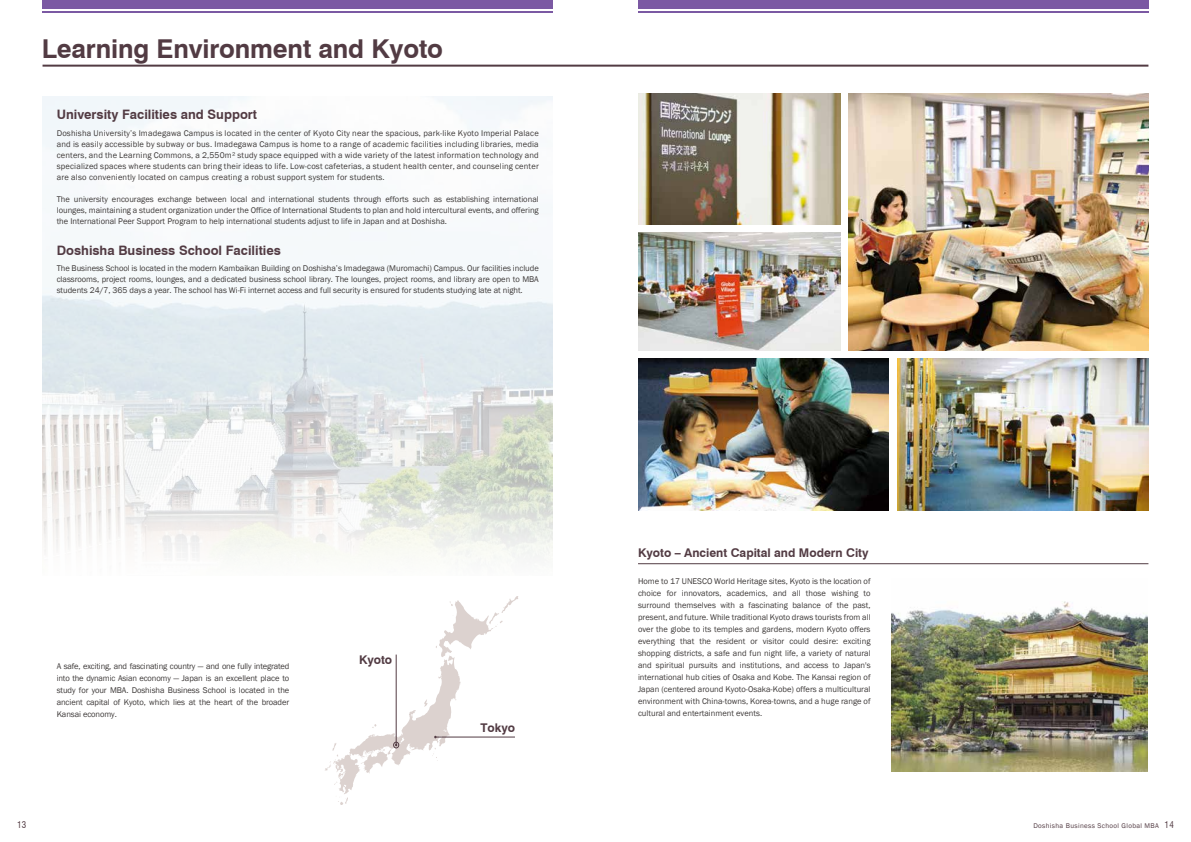
<style>
.page{position:relative;width:1191px;height:842px;background:#fff}
.page>*{position:absolute;margin:0;border:0;box-sizing:border-box;transform-origin:0 0}
.t1{font:700 26px "Swiss 721 BT";letter-spacing:-.005em;color:#523b43}
.t2{font:700 13px "Swiss 721 BT";color:#523b43}
.t3{font:700 12px "Swiss 721 BT";color:#523b43}
.t4{font:condensed 9px "Swiss 721 BT";color:#523b43}
.t5{font:8.5px/12px "Franklin Gothic";color:#3e3a39;text-align:justify}
.t6{font:7px "Franklin Gothic";letter-spacing:.05em;color:#523b43}
.s1{font-family:"Swiss 721 BT";font-stretch:condensed;font-size:9px}
</style>
<div class="page">
<img style="left:43px;top:97px;width:510px;height:383px">
<svg style="left:42px;top:480px;width:511px;height:79px"></svg>
<hr style="left:43px;top:65px;width:1105px;height:2px;background:#523b43">
<svg style="left:325px;top:596px;width:193px;height:209px"></svg>
<hr style="left:435px;top:737px;width:80px;height:1px;background:#523b43">
<div style="left:43px;top:0;width:510px;height:9px;background:#7b59a3"></div>
<hr style="left:43px;top:11px;width:510px;height:2px;background:#7b59a3">
<div style="left:638px;top:0;width:510px;height:9px;background:#7b59a3"></div>
<hr style="left:638px;top:11px;width:510px;height:2px;background:#7b59a3">
<img style="left:638px;top:233px;width:202px;height:117px">
<img style="left:638px;top:94px;width:202px;height:130px">
<img style="left:897px;top:359px;width:251px;height:152px">
<img style="left:849px;top:94px;width:299px;height:256px">
<img style="left:638px;top:359px;width:251px;height:152px">
<hr style="left:638px;top:563px;width:510px;height:1px;background:#523b43">
<img style="left:892px;top:601px;width:255px;height:170px">
<h1 class="t1" style="left:42px;top:33px;width:403px">Learning Environment and Kyoto</h1>
<h2 class="t2" style="left:57px;top:107px;width:202px">University Facilities and Support</h2>
<p class="t5" style="left:57px;top:127px;width:483px;line-height:11px">Doshisha University’s Imadegawa Campus is located in the center of Kyoto City near the spacious, park-like Kyoto Imperial Palace and is easily accessible by subway or bus. Imadegawa Campus is home to a range of academic facilities including libraries, media centers, and the Learning Commons, a 2,550m² study space equipped with a wide variety of the latest information technology and specialized spaces where students can bring their ideas to life. Low-cost cafeterias, a student health center, and counseling center are also conveniently located on campus creating a robust support system for students.</p>
<p class="t5" style="left:57px;top:193px;width:483px;line-height:11px">The university encourages exchange between local and international students through efforts such as establishing international lounges, maintaining a student organization under the Office of International Students to plan and hold intercultural events, and offering the International Peer Support Program to help international students adjust to life in Japan and at Doshisha.</p>
<h2 class="t2" style="left:57px;top:242px;width:226px">Doshisha Business School Facilities</h2>
<p class="t5" style="left:57px;top:263px;width:483px;line-height:11px">The Business School is located in the modern Kambaikan Building on Doshisha’s Imadegawa (Muromachi) Campus. Our facilities include classrooms, project rooms, lounges, and a dedicated business school library. The lounges, project rooms, and library are open to MBA students 24/7, 365 days a year. The school has Wi-Fi internet access and full security is ensured for students studying late at night.</p>
<p class="t5" style="left:57px;top:660px;width:234px">A safe, exciting, and fascinating country — and one fully integrated into the dynamic Asian economy — Japan is an excellent place to study for your MBA. Doshisha Business School is located in the ancient capital of Kyoto, which lies at the heart of the broader Kansai economy.</p>
<h3 class="t3" style="left:359px;top:652px;width:34px">Kyoto</h3>
<h3 class="t3" style="left:480px;top:720px;width:36px">Tokyo</h3>
<h3 class="t3" style="left:638px;top:545px;width:232px">Kyoto – Ancient Capital and Modern City</h3>
<p class="t5" style="left:638px;top:575px;width:234px">Home to 17 UNESCO World Heritage sites, Kyoto is the location of choice for innovators, academics, and all those wishing to surround themselves with a fascinating balance of the past, present, and future. While traditional Kyoto draws tourists from all over the globe to its temples and gardens, modern Kyoto offers everything that the resident or visitor could desire: exciting shopping districts, a safe and fun night life, a variety of natural and spiritual pursuits and institutions, and access to Japan's international hub cities of Osaka and Kobe. The Kansai region of Japan (centered around Kyoto-Osaka-Kobe) offers a multicultural environment with China-towns, Korea-towns, and a huge range of cultural and entertainment events.</p>
<p class="t4" style="left:17px;top:819px;width:11px">13</p>
<p class="t6" style="left:1033px;top:821px;width:142px">Doshisha Business School Global MBA <span class="s1">14</span></p>
</div>
